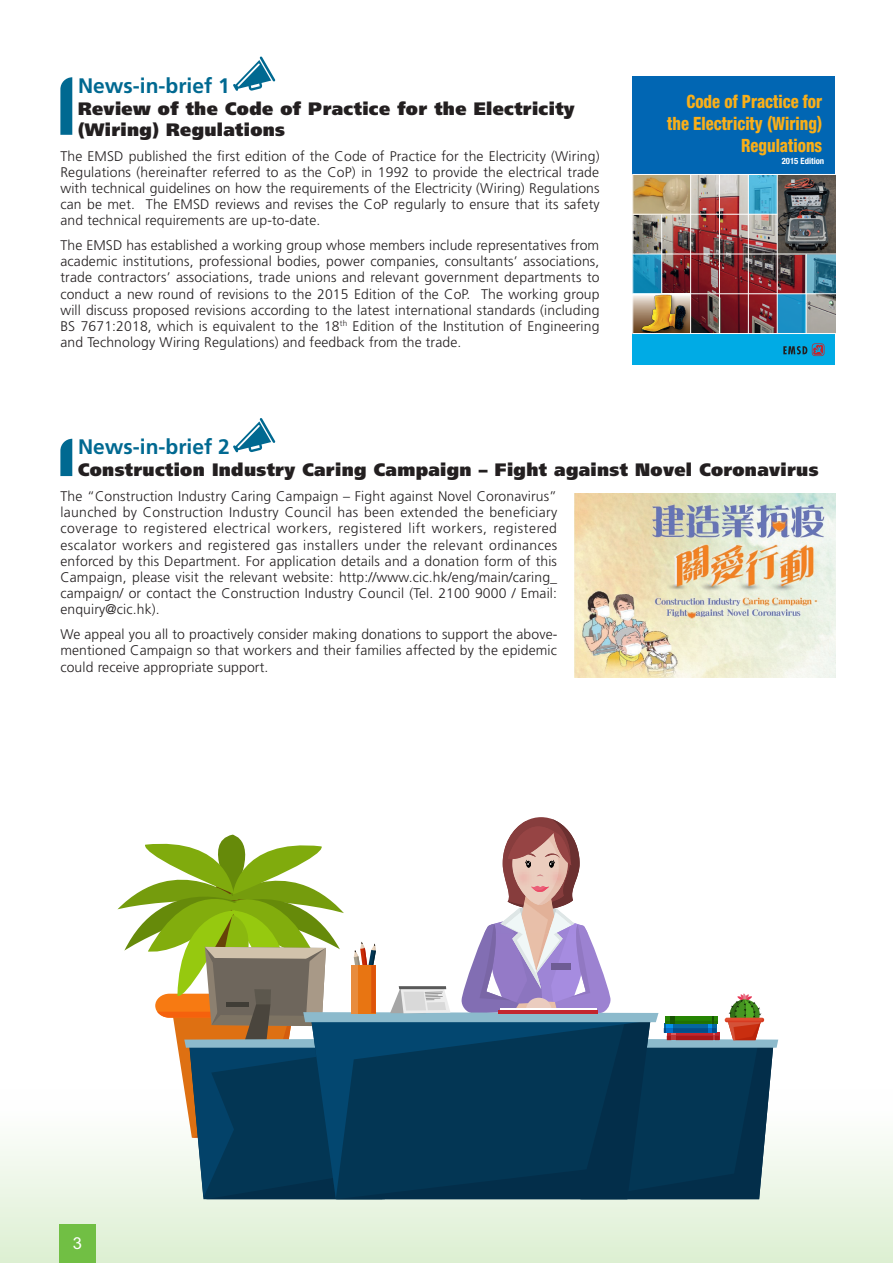
<style>
.page{position:relative;width:893px;height:1263px;background:#fff}
.page>*{position:absolute;margin:0;border:0;box-sizing:border-box;transform-origin:0 0}
.section_head{font:700 21px "Frutiger";color:#006991}
.t1{font:800 condensed 18.3px/22px "Helvetica Neue";color:#faaf18;text-align:right;scale:.9 1}
.section_head-2{font:900 18px/21px "Frutiger";letter-spacing:.02em;color:#231f20}
.t2{font:700 16.5px "M Hei HK";color:#fff}
.t3{font:300 13.95px/16.2px "Frutiger";letter-spacing:.01em;color:#231f20;text-align:justify}
.t4{font:700 condensed 8.7px "Helvetica Neue";color:#fff}
.t5{font:700 condensed 4.05px/4.8px "Helvetica Neue";color:#231f20}
.t6{font:700 condensed 3.9px "Helvetica Neue";color:#231f20}
</style>
<div class="page">
<div style="left:0;top:1090px;width:893px;height:173px;background:linear-gradient(to bottom,#fff,#dcefd2)"></div>
<svg style="left:60px;top:77px;width:12px;height:58px"></svg>
<svg style="left:233px;top:56px;width:42px;height:35px"></svg>
<svg style="left:60px;top:439px;width:12px;height:37px"></svg>
<svg style="left:233px;top:418px;width:42px;height:34px"></svg>
<div style="left:632px;top:77px;width:203px;height:287px;background:#0166b3"></div>
<div style="left:632px;top:334px;width:203px;height:30px;background:#00abe5"></div>
<img style="left:633px;top:175px;width:202px;height:158px">
<svg style="left:633px;top:294px;width:5px;height:39px"></svg>
<img style="left:778px;top:175px;width:57px;height:79px">
<img style="left:633px;top:175px;width:57px;height:39px">
<img style="left:638px;top:294px;width:52px;height:39px">
<img style="left:639px;top:294px;width:49px;height:39px">
<svg style="left:807px;top:255px;width:28px;height:38px"></svg>
<svg style="left:633px;top:255px;width:28px;height:38px"></svg>
<div style="left:777px;top:294px;width:29px;height:39px;background:linear-gradient(to bottom,#1d90c6,#198fc5)"></div>
<svg style="left:749px;top:175px;width:28px;height:39px"></svg>
<hr style="left:777px;top:174px;width:1px;height:159px;background:#fff">
<hr style="left:806px;top:254px;width:1px;height:79px;background:#fff">
<hr style="left:748px;top:174px;width:1px;height:159px;background:#fff">
<hr style="left:719px;top:174px;width:1px;height:159px;background:#fff">
<hr style="left:661px;top:214px;width:1px;height:80px;background:#fff">
<hr style="left:690px;top:174px;width:1px;height:159px;background:#fff">
<hr style="left:632px;top:174px;width:1px;height:160px;background:#fff">
<hr style="left:632px;top:174px;width:203px;height:1px;background:#fff">
<hr style="left:632px;top:214px;width:145px;height:1px;background:#fff">
<hr style="left:632px;top:254px;width:203px;height:1px;background:#fff">
<hr style="left:632px;top:293px;width:203px;height:1px;background:#fff">
<hr style="left:633px;top:333px;width:202px;height:1px;background:#fff">
<svg style="left:783px;top:343px;width:41px;height:13px"></svg>
<svg style="left:117px;top:817px;width:661px;height:382px"></svg>
<hr style="left:226px;top:1003px;width:22px;height:4px;background:#403d36">
<img style="left:575px;top:493px;width:260px;height:185px">
<div style="left:59px;top:1225px;width:37px;height:38px;background:#71bf44"></div>
<p class="section_head" style="left:78px;top:73px;width:153px">News-in-brief 1</p>
<p class="section_head-2" style="left:78px;top:98px;width:498px">Review of the Code of Practice for the Electricity (Wiring) Regulations</p>
<p class="t3" style="left:60px;top:148px;width:541px">The EMSD published the first edition of the Code of Practice for the Electricity (Wiring)<br>Regulations (hereinafter referred to as the CoP) in 1992 to provide the electrical trade with technical guidelines on how the requirements of the Electricity (Wiring) Regulations can be met. The EMSD reviews and revises the CoP regularly to ensure that its safety and technical requirements are up-to-date.</p>
<p class="t3" style="left:60px;top:237px;width:541px">The EMSD has established a working group whose members include representatives from academic institutions, professional bodies, power companies, consultants’ associations, trade contractors’ associations, trade unions and relevant government departments to conduct a new round of revisions to the 2015 Edition of the CoP. The working group will discuss proposed revisions according to the latest international standards (including BS 7671:2018, which is equivalent to the 18<sup>th</sup> Edition of the Institution of Engineering and Technology Wiring Regulations) and feedback from the trade.</p>
<p class="t6" style="left:464px;top:305px;width:35px">Electricity Legislation</p>
<p class="t5" style="left:506px;top:310px;width:65px">3 Kai Shing Street, Kowloon, Hong Kong</p>
<p class="t5" style="left:506px;top:320px;width:46px">Fax: (852) 2895 4929<br>Website: www.emsd.gov.hk</p>
<p class="t1" style="left:667px;top:90px;width:174px">Code of Practice for the Electricity (Wiring)<br>Regulations</p>
<p class="t4" style="left:782px;top:156px;width:44px">2015 Edition</p>
<p class="section_head" style="left:78px;top:434px;width:153px">News-in-brief 2</p>
<p class="section_head-2" style="left:78px;top:459px;width:742px">Construction Industry Caring Campaign – Fight against Novel Coronavirus</p>
<p class="t3" style="left:60px;top:488px;width:498px">The “Construction Industry Caring Campaign – Fight against Novel Coronavirus” launched by Construction Industry Council has been extended the beneficiary coverage to registered electrical workers, registered lift workers, registered escalator workers and registered gas installers under the relevant ordinances enforced by this Department. For application details and a donation form of this Campaign, please visit the relevant website: http://www.cic.hk/eng/main/caring_ campaign/ or contact the Construction Industry Council (Tel. 2100 9000 / Email: enquiry@cic.hk).</p>
<p class="t3" style="left:60px;top:626px;width:498px">We appeal you all to proactively consider making donations to support the above&shy;mentioned Campaign so that workers and their families affected by the epidemic could receive appropriate support.</p>
<p class="t2" style="left:73px;top:1231px;width:11px">3</p>
</div>
